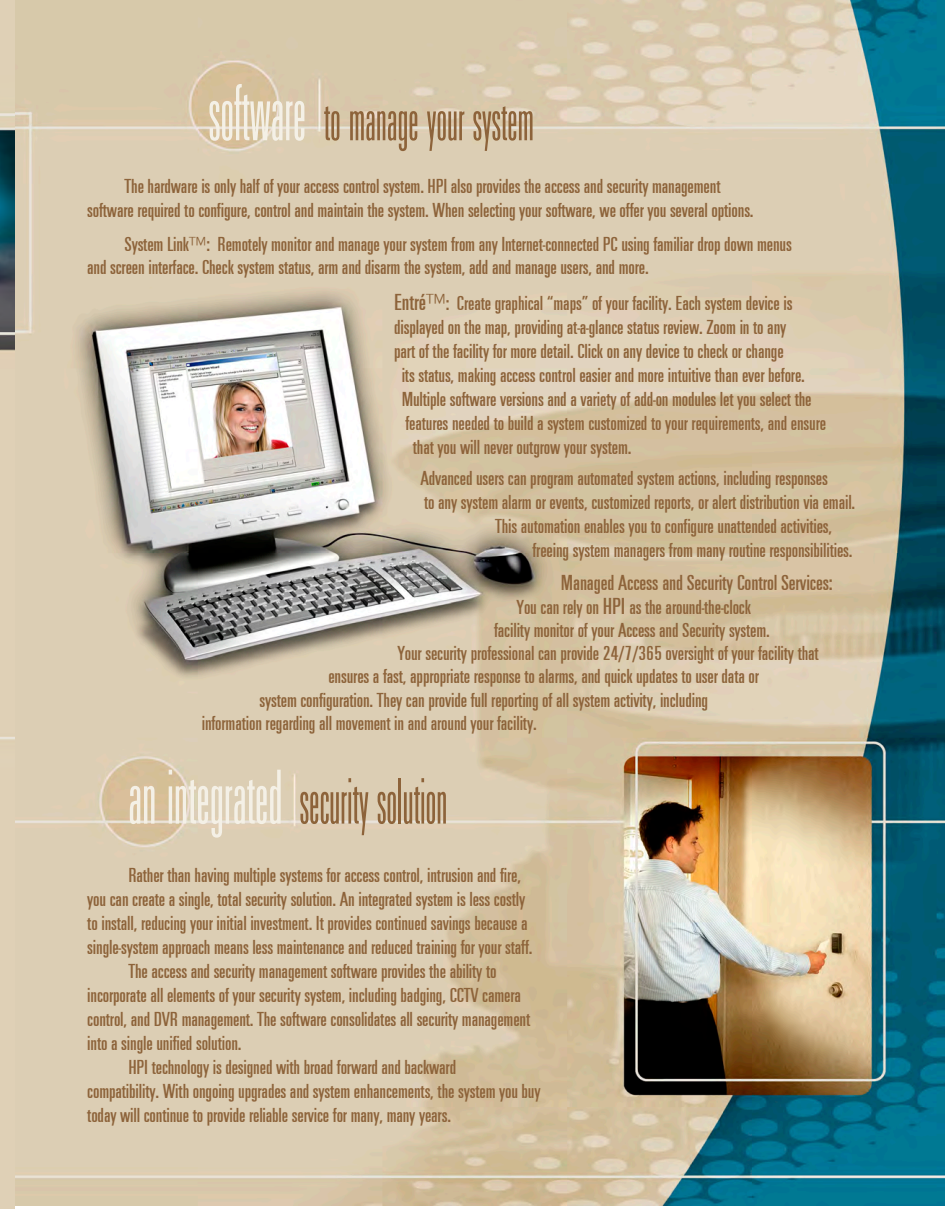
<style>
.page{position:relative;width:945px;height:1215px;background:#fff}
.page>*{position:absolute;margin:0;border:0;box-sizing:border-box;transform-origin:0 0}
.t1{font:84.45px "U49 Normal";letter-spacing:-.01em;color:#f4f0e6;scale:.78 1}
.t2{font:81px "U49 Normal";letter-spacing:-.01em;color:#f4f0e6;scale:.83 1}
.t3{font:68.25px "U49 Normal";letter-spacing:-.01em;color:#8d633a;scale:.77 1}
.t4{font:62.55px "U49 Normal";letter-spacing:-.01em;color:#8d633a;scale:.83 1}
.t5{font:22.5px "U59 Normal";letter-spacing:-.01em;color:#8d633a}
.t6{font:21px/24px "U59 Normal";letter-spacing:-.01em;color:#8d633a}
.s1{font-size:24px}
</style>
<div class="page">
<img style="left:15px;top:0;width:930px;height:1205px">
<img style="left:0;top:0;width:15px;height:1209px">
<p class="t1" style="left:208px;top:64px;width:127px">software</p>
<p class="t4" style="left:324px;top:84px;width:255px">to manage your system</p>
<p class="t6" style="left:125px;top:175px;width:597px">The hardware is only half of your access control system. HPI also provides the access and security management</p>
<p class="t6" style="left:87px;top:198px;width:668px">software required to configure, control and maintain the system. When selecting your software, we offer you several options.</p>
<p class="t6" style="left:125px;top:232px;width:669px">System Link™: Remotely monitor and manage your system from any Internet-connected PC using familiar drop down menus</p>
<p class="t6" style="left:87px;top:255px;width:563px">and screen interface. Check system status, arm and disarm the system, add and manage users, and more.</p>
<p class="t6" style="left:394px;top:291px;width:400px"><span class="s1">Entré™</span>: Create graphical “maps” of your facility. Each system device is</p>
<p class="t6" style="left:394px;top:315px;width:394px">displayed on the map, providing at-a-glance status review. Zoom in to any</p>
<p class="t6" style="left:394px;top:339px;width:391px">part of the facility for more detail. Click on any device to check or change</p>
<p class="t6" style="left:402px;top:363px;width:405px">its status, making access control easier and more intuitive than ever before.</p>
<p class="t6" style="left:402px;top:387px;width:412px">Multiple software versions and a variety of add-on modules let you select the</p>
<p class="t6" style="left:405px;top:411px;width:422px">features needed to build a system customized to your requirements, and ensure</p>
<p class="t6" style="left:413px;top:435px;width:220px">that you will never outgrow your system.</p>
<p class="t6" style="left:420px;top:466px;width:409px">Advanced users can program automated system actions, including responses</p>
<p class="t6" style="left:424px;top:490px;width:433px">to any system alarm or events, customized reports, or alert distribution via email.</p>
<p class="t6" style="left:495px;top:514px;width:339px">This automation enables you to configure unattended activities,</p>
<p class="t6" style="left:533px;top:538px;width:322px">freeing system managers from many routine responsibilities.</p>
<p class="t5" style="left:561px;top:571px;width:273px">Managed Access and Security Control Services:</p>
<p class="t6" style="left:494px;top:595px;width:277px;line-height:23.2px;text-align:center">You can rely on <span class="s1">HPI</span> as the around-the-clock<br>facility monitor of your Access and Security system.</p>
<p class="t6" style="left:397px;top:641px;width:423px">Your security professional can provide 24/7/365 oversight of your facility that</p>
<p class="t6" style="left:328px;top:665px;width:432px">ensures a fast, appropriate response to alarms, and quick updates to user data or</p>
<p class="t6" style="left:259px;top:688px;width:450px">system configuration. They can provide full reporting of all system activity, including</p>
<p class="t6" style="left:202px;top:711px;width:337px">information regarding all movement in and around your facility.</p>
<p class="t2" style="left:128px;top:751px;width:188px">an integrated</p>
<p class="t3" style="left:299px;top:762px;width:194px">security solution</p>
<p class="t6" style="left:128px;top:863px;width:394px">Rather than having multiple systems for access control, intrusion and fire,</p>
<p class="t6" style="left:87px;top:887px;width:439px">you can create a single, total security solution. An integrated system is less costly</p>
<p class="t6" style="left:87px;top:911px;width:447px">to install, reducing your initial investment. It provides continued savings because a single-system approach means less maintenance and reduced training for your staff.</p>
<p class="t6" style="left:128px;top:959px;width:370px">The access and security management software provides the ability to</p>
<p class="t6" style="left:87px;top:983px;width:445px">incorporate all elements of your security system, including badging, CCTV camera control, and DVR management. The software consolidates all security management</p>
<p class="t6" style="left:87px;top:1031px;width:156px">into a single unified solution.</p>
<p class="t6" style="left:128px;top:1055px;width:329px">HPI technology is designed with broad forward and backward</p>
<p class="t6" style="left:87px;top:1079px;width:455px">compatibility. With ongoing upgrades and system enhancements, the system you buy today will continue to provide reliable service for many, many years.</p>
</div>
